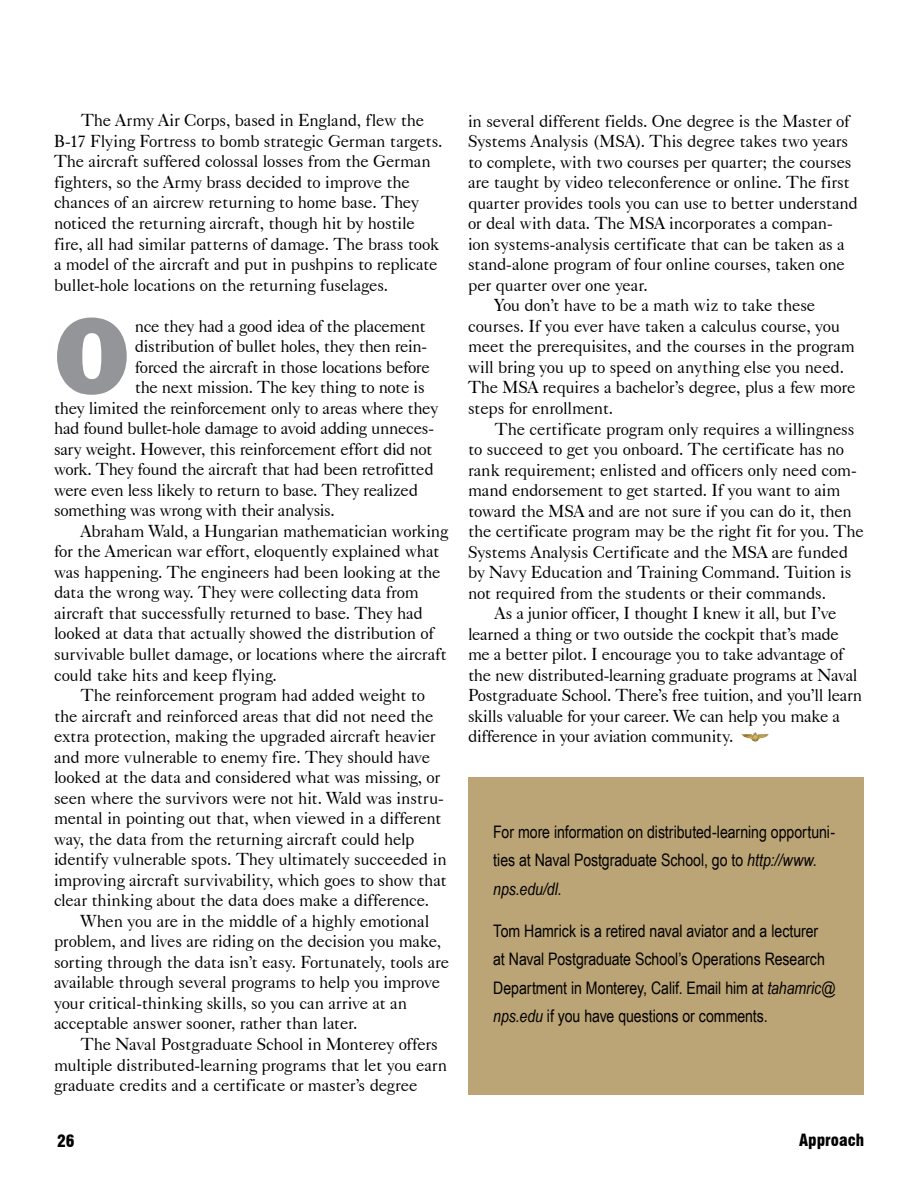
<style>
.page{position:relative;width:918px;height:1188px;background:#fff}
.page>*{position:absolute;margin:0;border:0;box-sizing:border-box;transform-origin:0 0}
.t1{font:800 102.75px "Stymie BT";color:#939598}
.t2{font:17.25px/20.5px "Caslon 540 BT";letter-spacing:-.01em;color:#000}
.t3{font:17.25px/28.5px "Arial Narrow";letter-spacing:-.005em;color:#000}
.t4{font:17.25px "Caslon 540 BT";letter-spacing:-.03em;color:#000}
.t5{font:900 condensed 16.5px "Swiss 721 BT";color:#000}
.s1{font-style:italic}
</style>
<div class="page">
<div style="left:468px;top:777px;width:396px;height:318px;background:#bba475"></div>
<img style="left:742px;top:732px;width:27px;height:10px">
<p class="t2" style="left:54px;top:110px;width:390px;text-indent:27px">The Army Air Corps, based in England, flew the B-17 Flying Fortress to bomb strategic German targets.<br>The aircraft suffered colossal losses from the German fighters, so the Army brass decided to improve the chances of an aircrew returning to home base. They noticed the returning aircraft, though hit by hostile fire, all had similar patterns of damage. The brass took a model of the aircraft and put in pushpins to replicate bullet-hole locations on the returning fuselages.</p>
<h1 class="t1" style="left:54px;top:294px;width:77px">O</h1>
<p class="t2" style="left:135px;top:315px;width:292px">nce they had a good idea of the placement</p>
<p class="t4" style="left:135px;top:335px;width:294px">distribution of bullet holes, they then rein-</p>
<p class="t2" style="left:135px;top:356px;width:297px">forced the aircraft in those locations before</p>
<p class="t2" style="left:135px;top:377px;width:291px">the next mission. The key thing to note is</p>
<p class="t2" style="left:54px;top:397px;width:386px">they limited the reinforcement only to areas where they</p>
<p class="t2" style="left:54px;top:418px;width:382px">had found bullet-hole damage to avoid adding unneces-</p>
<p class="t2" style="left:54px;top:438px;width:380px">sary weight. However, this reinforcement effort did not</p>
<p class="t2" style="left:54px;top:459px;width:381px">work. They found the aircraft that had been retrofitted</p>
<p class="t2" style="left:54px;top:479px;width:366px">were even less likely to return to base. They realized</p>
<p class="t2" style="left:54px;top:500px;width:282px">something was wrong with their analysis.</p>
<p class="t2" style="left:81px;top:520px;width:369px">Abraham Wald, a Hungarian mathematician working</p>
<p class="t2" style="left:54px;top:541px;width:387px">for the American war effort, eloquently explained what</p>
<p class="t2" style="left:54px;top:561px;width:388px">was happening. The engineers had been looking at the</p>
<p class="t2" style="left:54px;top:582px;width:366px">data the wrong way. They were collecting data from</p>
<p class="t2" style="left:54px;top:602px;width:370px">aircraft that successfully returned to base. They had</p>
<p class="t2" style="left:54px;top:623px;width:382px">looked at data that actually showed the distribution of</p>
<p class="t2" style="left:54px;top:643px;width:395px">survivable bullet damage, or locations where the aircraft</p>
<p class="t2" style="left:54px;top:664px;width:224px">could take hits and keep flying.</p>
<p class="t2" style="left:81px;top:685px;width:346px">The reinforcement program had added weight to</p>
<p class="t2" style="left:54px;top:705px;width:381px">the aircraft and reinforced areas that did not need the</p>
<p class="t2" style="left:54px;top:726px;width:383px">extra protection, making the upgraded aircraft heavier</p>
<p class="t2" style="left:54px;top:746px;width:378px">and more vulnerable to enemy fire. They should have</p>
<p class="t2" style="left:54px;top:767px;width:388px">looked at the data and considered what was missing, or</p>
<p class="t2" style="left:54px;top:787px;width:391px">seen where the survivors were not hit. Wald was instru-</p>
<p class="t2" style="left:54px;top:808px;width:389px">mental in pointing out that, when viewed in a different</p>
<p class="t2" style="left:54px;top:828px;width:362px">way, the data from the returning aircraft could help</p>
<p class="t2" style="left:54px;top:849px;width:394px">identify vulnerable spots. They ultimately succeeded in</p>
<p class="t2" style="left:54px;top:869px;width:394px">improving aircraft survivability, which goes to show that</p>
<p class="t2" style="left:54px;top:890px;width:377px">clear thinking about the data does make a difference.</p>
<p class="t2" style="left:81px;top:910px;width:350px">When you are in the middle of a highly emotional</p>
<p class="t2" style="left:54px;top:931px;width:389px">problem, and lives are riding on the decision you make,</p>
<p class="t2" style="left:54px;top:951px;width:397px">sorting through the data isn’t easy. Fortunately, tools are</p>
<p class="t2" style="left:54px;top:972px;width:388px">available through several programs to help you improve</p>
<p class="t2" style="left:54px;top:992px;width:355px">your critical-thinking skills, so you can arrive at an</p>
<p class="t2" style="left:54px;top:1013px;width:305px">acceptable answer sooner, rather than later.</p>
<p class="t2" style="left:81px;top:1033px;width:358px">The Naval Postgraduate School in Monterey offers</p>
<p class="t2" style="left:54px;top:1054px;width:395px">multiple distributed-learning programs that let you earn</p>
<p class="t2" style="left:54px;top:1075px;width:365px">graduate credits and a certificate or master’s degree</p>
<p class="t2" style="left:468px;top:110px;width:383px">in several different fields. One degree is the Master of</p>
<p class="t2" style="left:468px;top:131px;width:382px">Systems Analysis (MSA). This degree takes two years</p>
<p class="t2" style="left:468px;top:151px;width:385px">to complete, with two courses per quarter; the courses</p>
<p class="t2" style="left:468px;top:172px;width:383px">are taught by video teleconference or online. The first</p>
<p class="t2" style="left:468px;top:192px;width:391px">quarter provides tools you can use to better understand</p>
<p class="t2" style="left:468px;top:213px;width:366px">or deal with data. The MSA incorporates a compan-</p>
<p class="t2" style="left:468px;top:233px;width:378px">ion systems-analysis certificate that can be taken as a</p>
<p class="t2" style="left:468px;top:254px;width:378px">stand-alone program of four online courses, taken one</p>
<p class="t2" style="left:468px;top:274px;width:181px">per quarter over one year.</p>
<p class="t2" style="left:495px;top:295px;width:322px">You don’t have to be a math wiz to take these</p>
<p class="t2" style="left:468px;top:315px;width:374px">courses. If you ever have taken a calculus course, you</p>
<p class="t2" style="left:468px;top:336px;width:388px">meet the prerequisites, and the courses in the program</p>
<p class="t2" style="left:468px;top:356px;width:378px">will bring you up to speed on anything else you need.</p>
<p class="t2" style="left:468px;top:377px;width:389px">The MSA requires a bachelor’s degree, plus a few more</p>
<p class="t2" style="left:468px;top:397px;width:147px">steps for enrollment.</p>
<p class="t2" style="left:495px;top:418px;width:361px">The certificate program only requires a willingness</p>
<p class="t2" style="left:468px;top:439px;width:378px">to succeed to get you onboard. The certificate has no</p>
<p class="t2" style="left:468px;top:459px;width:390px">rank requirement; enlisted and officers only need com-</p>
<p class="t2" style="left:468px;top:480px;width:374px">mand endorsement to get started. If you want to aim</p>
<p class="t2" style="left:468px;top:500px;width:385px">toward the MSA and are not sure if you can do it, then</p>
<p class="t2" style="left:468px;top:521px;width:397px">the certificate program may be the right fit for you. The</p>
<p class="t2" style="left:468px;top:541px;width:382px">Systems Analysis Certificate and the MSA are funded</p>
<p class="t2" style="left:468px;top:562px;width:385px">by Navy Education and Training Command. Tuition is</p>
<p class="t2" style="left:468px;top:582px;width:360px">not required from the students or their commands.</p>
<p class="t2" style="left:495px;top:603px;width:343px">As a junior officer, I thought I knew it all, but I’ve</p>
<p class="t2" style="left:468px;top:623px;width:372px">learned a thing or two outside the cockpit that’s made</p>
<p class="t2" style="left:468px;top:644px;width:377px">me a better pilot. I encourage you to take advantage of</p>
<p class="t2" style="left:468px;top:664px;width:391px">the new distributed-learning graduate programs at Naval</p>
<p class="t2" style="left:468px;top:685px;width:396px">Postgraduate School. There’s free tuition, and you’ll learn</p>
<p class="t2" style="left:468px;top:705px;width:373px">skills valuable for your career. We can help you make a</p>
<p class="t2" style="left:468px;top:726px;width:267px">difference in your aviation community.</p>
<p class="t3" style="left:493px;top:817px;width:343px">For more information on distributed-learning opportuni&shy;ties at Naval Postgraduate School, go to <span class="s1">http://www. nps.edu/dl</span>.</p>
<p class="t3" style="left:493px;top:916px;width:344px">Tom Hamrick is a retired naval aviator and a lecturer<br>at Naval Postgraduate School’s Operations Research Department in Monterey, Calif. Email him at <span class="s1">tahamric@ nps.edu</span> if you have questions or comments.</p>
<p class="t5" style="left:57px;top:1131px;width:19px">26</p>
<p class="t5" style="left:799px;top:1130px;width:66px">Approach</p>
</div>
